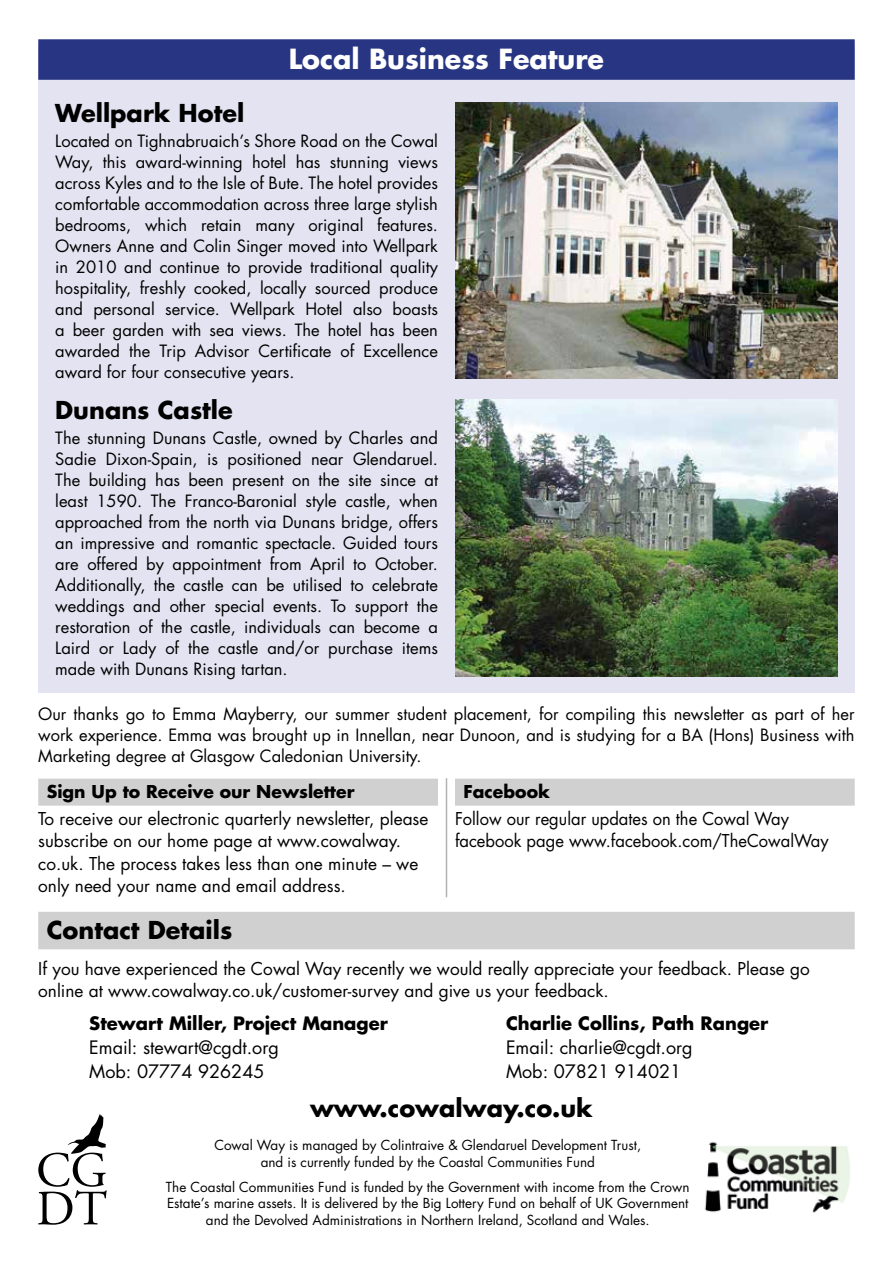
<style>
.page{position:relative;width:893px;height:1263px;background:#fff}
.page>*{position:absolute;margin:0;border:0;box-sizing:border-box;transform-origin:0 0}
.t1{font:700 27px "Futura Std";color:#fff}
.t2{font:700 24px "Futura Std";color:#000}
.t3{font:18px/24px "Futura Std";color:#000}
.t4{font:700 18px "Futura Std";color:#000}
.t5{font:17.25px/22.5px "Futura Std";color:#000}
.t6{font:17.25px/22.5px "Futura Std";color:#000;scale:.96 1}
.t7{font:700 17.25px "Futura Std";color:#000}
.t8{font:16.5px/21px "Futura Std";color:#000;text-align:justify}
.t9{font:13.5px/16.5px "Futura Std";color:#000;text-align:center}
</style>
<div class="page">
<div style="left:38px;top:912px;width:817px;height:37px;background:#d0d0d0"></div>
<svg style="left:38px;top:1114px;width:69px;height:111px"></svg>
<img style="left:704px;top:1142px;width:146px;height:71px">
<div style="left:38px;top:47px;width:817px;height:646px;background:#e4e3f1"></div>
<div style="left:38px;top:39px;width:817px;height:41px;background:#283583"></div>
<img style="left:455px;top:102px;width:383px;height:276px">
<img style="left:455px;top:400px;width:383px;height:276px">
<div style="left:38px;top:779px;width:400px;height:27px;background:#d0d0d0"></div>
<div style="left:455px;top:779px;width:400px;height:27px;background:#d0d0d0"></div>
<hr style="left:446px;top:778px;width:1px;height:119px;background:#b3b2b2">
<h1 class="t1" style="left:289px;top:41px;width:317px">Local Business Feature</h1>
<h2 class="t2" style="left:55px;top:97px;width:191px">Wellpark Hotel</h2>
<p class="t8" style="left:55px;top:131px;width:384px">Located on Tighnabruaich’s Shore Road on the Cowal Way, this award-winning hotel has stunning views across Kyles and to the Isle of Bute. The hotel provides comfortable accommodation across three large stylish bedrooms, which retain many original features.<br>Owners Anne and Colin Singer moved into Wellpark in 2010 and continue to provide traditional quality hospitality, freshly cooked, locally sourced produce and personal service. Wellpark Hotel also boasts a beer garden with sea views. The hotel has been awarded the Trip Advisor Certificate of Excellence award for four consecutive years.</p>
<h2 class="t2" style="left:55px;top:394px;width:179px">Dunans Castle</h2>
<p class="t8" style="left:55px;top:428px;width:384px">The stunning Dunans Castle, owned by Charles and Sadie Dixon-Spain, is positioned near Glendaruel.<br>The building has been present on the site since at least 1590. The Franco-Baronial style castle, when approached from the north via Dunans bridge, offers an impressive and romantic spectacle. Guided tours are offered by appointment from April to October.<br>Additionally, the castle can be utilised to celebrate weddings and other special events. To support the restoration of the castle, individuals can become a Laird or Lady of the castle and/or purchase items made with Dunans Rising tartan.</p>
<p class="t8" style="left:38px;top:703px;width:818px">Our thanks go to Emma Mayberry, our summer student placement, for compiling this newsletter as part of her work experience. Emma was brought up in Innellan, near Dunoon, and is studying for a BA (Hons) Business with Marketing degree at Glasgow Caledonian University.</p>
<p class="t7" style="left:47px;top:780px;width:309px">Sign Up to Receive our Newsletter</p>
<p class="t5" style="left:38px;top:807px;width:392px">To receive our electronic quarterly newsletter, please subscribe on our home page at www.cowalway. co.uk. The process takes less than one minute – we only need your name and email address.</p>
<p class="t7" style="left:463px;top:780px;width:88px">Facebook</p>
<p class="t6" style="left:455px;top:807px;width:391px">Follow our regular updates on the Cowal Way facebook page www.facebook.com/TheCowalWay</p>
<h2 class="t2" style="left:47px;top:914px;width:187px">Contact Details</h2>
<p class="t5" style="left:38px;top:957px;width:773px">If you have experienced the Cowal Way recently we would really appreciate your feedback. Please go online at www.cowalway.co.uk/customer-survey and give us your feedback.</p>
<p class="t4" style="left:89px;top:1011px;width:300px">Stewart Miller, Project Manager</p>
<p class="t3" style="left:89px;top:1035px;width:191px">Email: stewart@cgdt.org<br>Mob: 07774 926245</p>
<p class="t4" style="left:506px;top:1011px;width:264px">Charlie Collins, Path Ranger</p>
<p class="t3" style="left:506px;top:1035px;width:188px">Email: charlie@cgdt.org<br>Mob: 07821 914021</p>
<h2 class="t2" style="left:310px;top:1092px;width:284px">www.cowalway.co.uk</h2>
<p class="t9" style="left:214px;top:1137px;width:428px">Cowal Way is managed by Colintraive &amp; Glendaruel Development Trust, and is currently funded by the Coastal Communities Fund</p>
<p class="t9" style="left:166px;top:1178px;width:525px">The Coastal Communities Fund is funded by the Government with income from the Crown<br>Estate’s marine assets. It is delivered by the Big Lottery Fund on behalf of UK Government and the Devolved Administrations in Northern Ireland, Scotland and Wales.</p>
</div>
